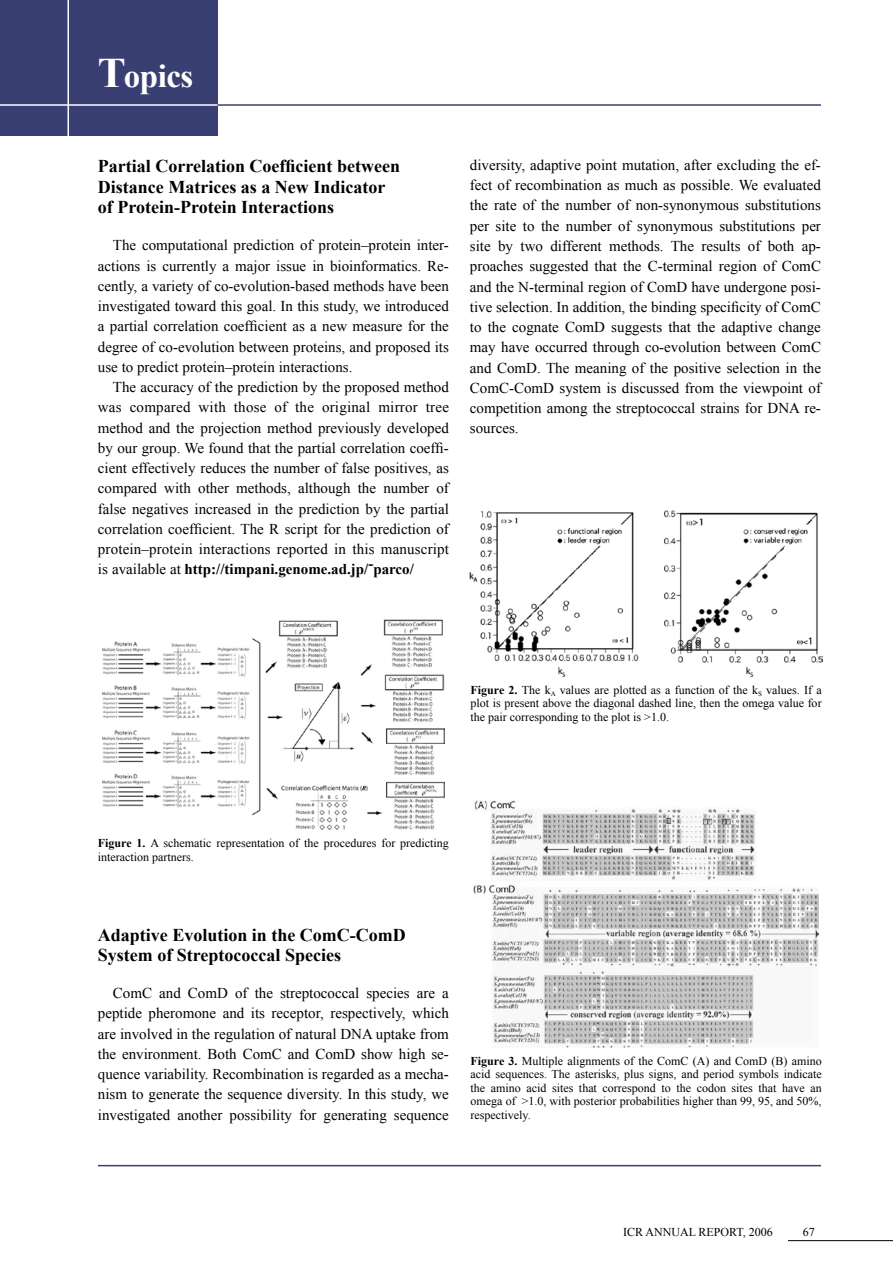
<style>
.page{position:relative;width:893px;height:1263px;background:#fff}
.page>*{position:absolute;margin:0;border:0;box-sizing:border-box;transform-origin:0 0}
.t1{font:700 33px "Times New Roman";letter-spacing:-.015em;color:#fff}
.t2{font:700 18px/20.2px "Times New Roman";color:#000}
.t3{font:15px/20.2px "Times New Roman";color:#000;text-align:justify}
.t4{font:12px/13.5px "Times New Roman";color:#000;text-align:justify}
.s1{font-size:42px}
.s2{font-weight:700}
</style>
<div class="page">
<div style="left:0;top:0;width:218px;height:136px;background:#393f73"></div>
<hr style="left:98px;top:1165px;width:723px;height:1px;background:#393f73">
<hr style="left:218px;top:104px;width:603px;height:2px;background:#393f73">
<hr style="left:0;top:104px;width:218px;height:2px;background:#fff">
<hr style="left:68px;top:0;width:1px;height:136px;background:#fff">
<hr style="left:788px;top:1240px;width:105px;height:1px;background:#000">
<img style="left:102px;top:620px;width:343px;height:210px">
<img style="left:470px;top:510px;width:352px;height:166px">
<img style="left:474px;top:801px;width:345px;height:246px">
<h1 class="t1" style="left:98px;top:54px;width:97px"><span class="s1">T</span>opics</h1>
<p class="t2" style="left:98px;top:156px;width:304px">Partial Correlation Coefficient between<br>Distance Matrices as a New Indicator of Protein-Protein Interactions</p>
<p class="t3" style="left:98px;top:235px;width:353px;text-indent:15px">The computational prediction of protein–protein inter&shy;actions is currently a major issue in bioinformatics. Re&shy;cently, a variety of co-evolution-based methods have been investigated toward this goal. In this study, we introduced a partial correlation coefficient as a new measure for the degree of co-evolution between proteins, and proposed its use to predict protein–protein interactions.</p>
<p class="t3" style="left:98px;top:377px;width:353px;text-indent:15px">The accuracy of the prediction by the proposed method was compared with those of the original mirror tree method- and the projection method previously developed by our group. We found that the partial correlation coeffi&shy;cient effectively reduces the number of false positives, as compared with other methods, although the number of false negatives increased in the prediction by the partial correlation coefficient. The R script for the prediction of protein–protein interactions reported in this manuscript is available at <span class="s2">http://timpani.genome.ad.jp/˜parco/</span></p>
<p class="t3" style="left:470px;top:155px;width:353px">diversity, adaptive point mutation, after excluding the ef&shy;fect of recombination as much as possible. We evaluated the rate of the number of non-synonymous substitutions per site to the number of synonymous substitutions per site by two different methods. The results of both ap&shy;proaches suggested that the C-terminal region of ComC and the N-terminal region of ComD have undergone posi&shy;tive selection. In addition, the binding specificity of ComC to the cognate ComD suggests that the adaptive change may have occurred through co-evolution between ComC and ComD. The meaning of the positive selection in the ComC-ComD system is discussed from the viewpoint of competition among the streptococcal strains for DNA re&shy;sources.</p>
<p class="t4" style="left:471px;top:682px;width:352px"><span class="s2">Figure 2.</span> The k<sub>A</sub> values are plotted as a function of the k<sub>S</sub> values. If a plot is present above the diagonal dashed line, then the omega value for the pair corresponding to the plot is &gt;1.0.</p>
<p class="t4" style="left:98px;top:836px;width:353px"><span class="s2">Figure 1.</span> A schematic representation of the procedures for predicting interaction partners.</p>
<p class="t2" style="left:98px;top:924px;width:309px">Adaptive Evolution in the ComC-ComD<br>System of Streptococcal Species</p>
<p class="t3" style="left:98px;top:983px;width:353px;text-indent:15px">ComC and ComD of the streptococcal species are a peptide pheromone and its receptor, respectively, which are involved in the regulation of natural DNA uptake from the environment. Both ComC and ComD show high se&shy;quence variability. Recombination is regarded as a mecha&shy;nism to generate the sequence diversity. In this study, we investigated another possibility for generating sequence</p>
<p class="t4" style="left:471px;top:1054px;width:353px"><span class="s2">Figure 3.</span> Multiple alignments of the ComC (A) and ComD (B) amino acid sequences. The asterisks, plus signs, and period symbols indicate the amino acid sites that correspond to the codon sites that have an omega of &gt;1.0, with posterior probabilities higher than 99, 95, and 50%, respectively.</p>
<p class="t4" style="left:623px;top:1225px;width:151px">ICR ANNUAL REPORT, 2006</p>
<p class="t4" style="left:803px;top:1225px;width:13px">67</p>
</div>
